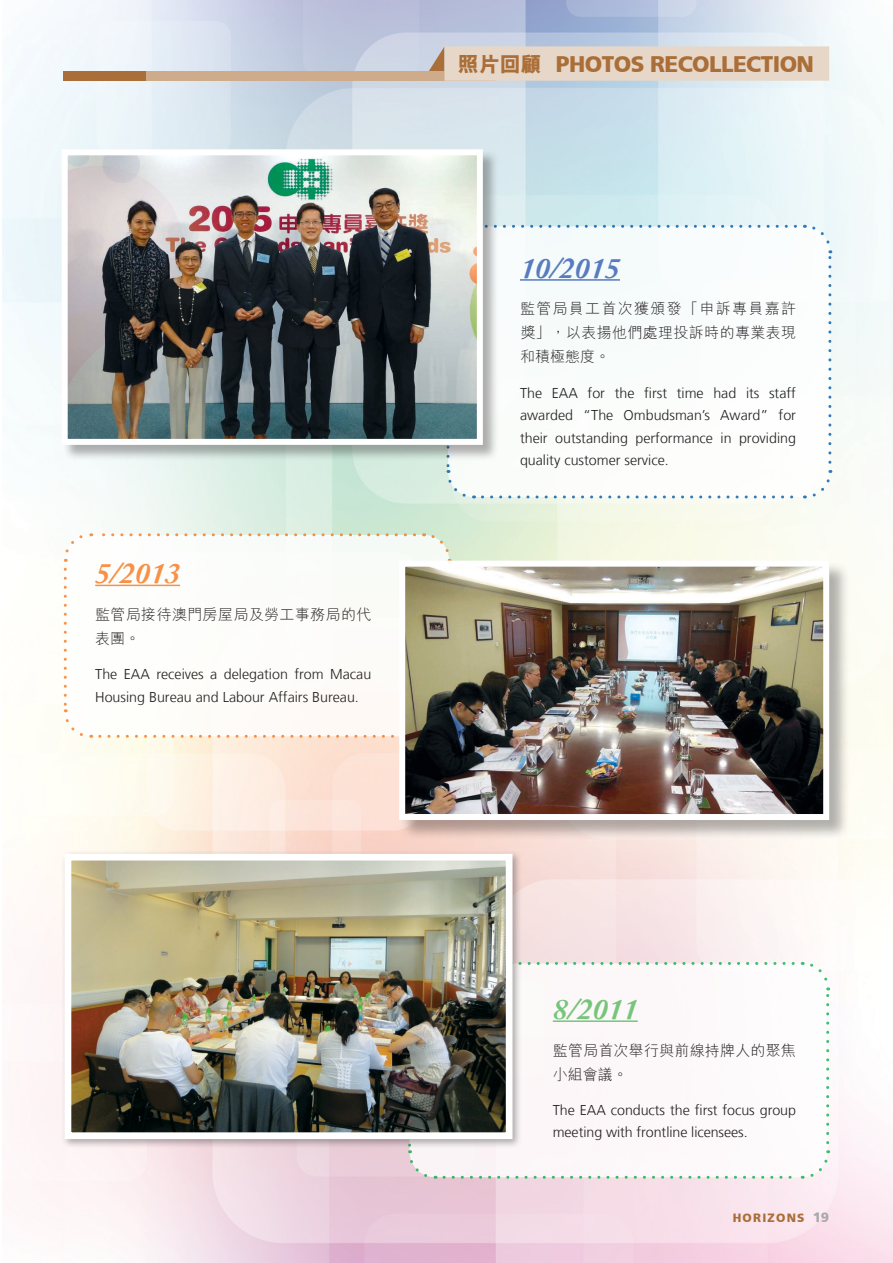
<style>
.page{position:relative;width:893px;height:1263px;background:#fff}
.page>*{position:absolute;margin:0;border:0;box-sizing:border-box;transform-origin:0 0}
.t1{font:30px "Amperzand";color:#587cbe}
.t2{font:30px "Amperzand";color:#f79147}
.t3{font:30px "Amperzand";color:#77c47b}
.t4{font:900 22.5px "Frutiger CE";letter-spacing:-.025em;color:#aa6e38}
.t5{font:300 15px/24px "M Hei HK";letter-spacing:.025em;color:#231f20}
.t6{font:300 14.25px/22.5px "Frutiger LT";color:#231f20}
.t7{font:900 12px "Frutiger CE";letter-spacing:.1em;color:#aa6e38}
.s1{font-family:"M Hei HK";font-weight:800;font-size:21px}
.s2{font-size:13.5px;color:#a7a9ac}
</style>
<div class="page">
<img style="left:2px;top:0;width:891px;height:1263px">
<div style="left:65px;top:535px;width:384px;height:201px;background:#fff;border-radius:26px"></div>
<svg style="left:62px;top:533px;width:23px;height:29px"></svg>
<svg style="left:63px;top:569px;width:29px;height:170px"></svg>
<svg style="left:100px;top:734px;width:299px;height:4px"></svg>
<svg style="left:424px;top:532px;width:27px;height:29px"></svg>
<svg style="left:91px;top:533px;width:324px;height:3px"></svg>
<div style="left:410px;top:963px;width:418px;height:214px;background:#fcf8f9;border-radius:26px"></div>
<svg style="left:408px;top:1148px;width:28px;height:32px"></svg>
<svg style="left:444px;top:1150px;width:387px;height:29px"></svg>
<svg style="left:802px;top:960px;width:28px;height:183px"></svg>
<svg style="left:522px;top:962px;width:271px;height:3px"></svg>
<hr style="left:95px;top:585px;width:85px;height:1px;background:#f79147">
<hr style="left:553px;top:1020px;width:85px;height:2px;background:#77c47b">
<div style="left:61px;top:850px;width:461px;height:298px;background:#231f20;opacity:.35"></div>
<img style="left:73px;top:862px;width:431px;height:269px">
<div style="left:65px;top:854px;width:447px;height:285px;border:7px solid #fff"></div>
<div style="left:400px;top:561px;width:450px;height:280px;background:#231f20;opacity:.35"></div>
<img style="left:406px;top:568px;width:416px;height:245px">
<div style="left:399px;top:561px;width:430px;height:259px;border:6px solid #fff"></div>
<div style="left:65px;top:72px;width:430px;height:9px;background:#ceab8a"></div>
<svg style="left:423px;top:46px;width:406px;height:35px;background:#e4d4c6"></svg>
<div style="left:63px;top:72px;width:83px;height:9px;background:#aa6e38"></div>
<div style="left:448px;top:226px;width:382px;height:271px;background:#fff;border-radius:26px"></div>
<svg style="left:446px;top:462px;width:28px;height:38px"></svg>
<svg style="left:482px;top:470px;width:351px;height:29px"></svg>
<svg style="left:804px;top:223px;width:28px;height:239px"></svg>
<svg style="left:500px;top:224px;width:295px;height:29px"></svg>
<hr style="left:520px;top:279px;width:100px;height:2px;background:#587cbe">
<div style="left:62px;top:150px;width:438px;height:312px;background:#231f20;opacity:.35"></div>
<img style="left:69px;top:156px;width:407px;height:282px">
<div style="left:62px;top:149px;width:421px;height:296px;border:6px solid #fff"></div>
<p class="t2" style="left:95px;top:558px;width:86px">5/2013</p>
<p class="t5" style="left:95px;top:602px;width:278px">監管局接待澳門房屋局及勞工事務局的代表團。</p>
<p class="t6" style="left:95px;top:663px;width:278px">The EAA receives a delegation from Macau<br>Housing Bureau and Labour Affairs Bureau.</p>
<p class="t4" style="left:458px;top:51px;width:358px"><span class="s1">照片回顧</span> PHOTOS RECOLLECTION</p>
<p class="t1" style="left:520px;top:252px;width:101px">10/2015</p>
<p class="t5" style="left:520px;top:296px;width:278px;text-align:justify">監管局員工首次獲頒發「申訴專員嘉許獎」，以表揚他們處理投訴時的專業表現和積極態度。</p>
<p class="t6" style="left:520px;top:382px;width:278px;text-align:justify">The EAA for the first time had its staff awarded “The Ombudsman’s Award” for their outstanding performance in providing quality customer service.</p>
<p class="t3" style="left:553px;top:993px;width:86px">8/2011</p>
<p class="t5" style="left:553px;top:1037px;width:245px">監管局首次舉行與前線持牌人的聚焦小組會議。</p>
<p class="t6" style="left:553px;top:1099px;width:245px">The EAA conducts the first focus group meeting with frontline licensees.</p>
<p class="t7" style="left:733px;top:1211px;width:98px">HORIZONS <span class="s2">19</span></p>
</div>
